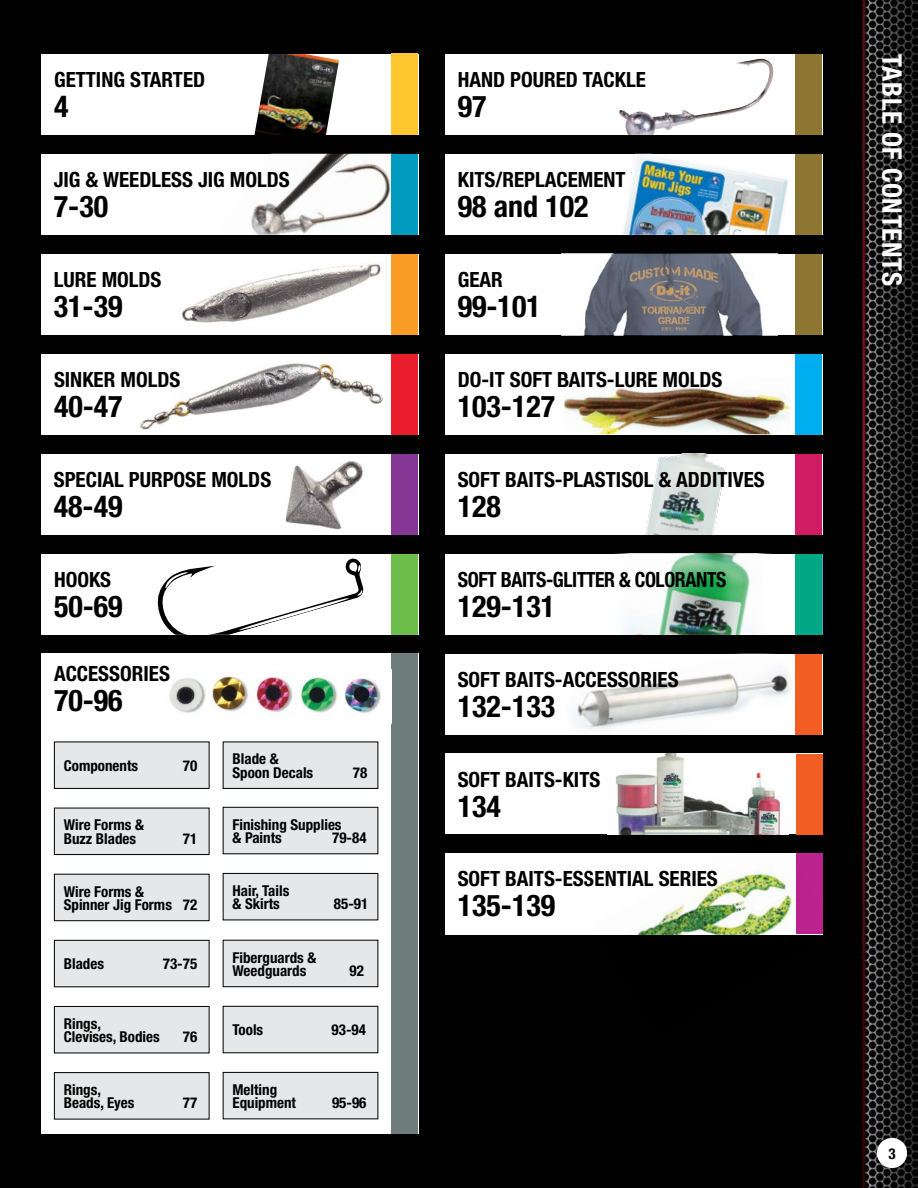
<style>
.page{position:relative;width:918px;height:1188px;background:#fff}
.page>*{position:absolute;margin:0;border:0;box-sizing:border-box;transform-origin:0 0}
.t1{font:700 condensed 30px "Helvetica Neue";color:#000}
.t2{font:700 condensed 27px "Helvetica Neue";letter-spacing:.025em;color:#fff}
.t3{font:700 condensed 21px "Helvetica Neue";color:#000}
.t4{font:700 condensed 21px "Helvetica Neue";letter-spacing:-.02em;color:#000;scale:.95 1}
.t5{font:700 condensed 15px/13.5px "Helvetica Neue";color:#000}
</style>
<div class="page">
<img style="left:0;top:0;width:918px;height:1188px">
<div style="left:445px;top:753px;width:377px;height:81px;background:#fff"></div>
<img style="left:615px;top:753px;width:166px;height:77px">
<div style="left:877px;top:1138px;width:30px;height:30px;background:#fff;border-radius:50%"></div>
<div style="left:41px;top:54px;width:377px;height:81px;background:#fff"></div>
<img style="left:254px;top:54px;width:85px;height:81px">
<div style="left:392px;top:54px;width:26px;height:81px;background:#ffc62f"></div>
<div style="left:445px;top:154px;width:377px;height:81px;background:#fff"></div>
<div style="left:795px;top:154px;width:27px;height:81px;background:#8d7631"></div>
<img style="left:623px;top:154px;width:165px;height:81px">
<div style="left:445px;top:254px;width:377px;height:81px;background:#fff"></div>
<div style="left:795px;top:254px;width:27px;height:81px;background:#8d7631"></div>
<img style="left:562px;top:253px;width:216px;height:82px">
<div style="left:445px;top:853px;width:377px;height:81px;background:#fff"></div>
<div style="left:445px;top:454px;width:377px;height:81px;background:#fff"></div>
<img style="left:645px;top:454px;width:80px;height:80px">
<div style="left:795px;top:454px;width:27px;height:81px;background:#cf1c62"></div>
<div style="left:445px;top:354px;width:377px;height:81px;background:#fff"></div>
<div style="left:795px;top:354px;width:27px;height:81px;background:#00aeef"></div>
<img style="left:564px;top:387px;width:227px;height:47px">
<div style="left:41px;top:454px;width:377px;height:81px;background:#fff"></div>
<div style="left:392px;top:454px;width:26px;height:81px;background:#853795"></div>
<img style="left:285px;top:460px;width:78px;height:70px">
<div style="left:41px;top:554px;width:377px;height:81px;background:#fff"></div>
<div style="left:392px;top:554px;width:26px;height:81px;background:#6ebe4b"></div>
<svg style="left:157px;top:558px;width:207px;height:77px"></svg>
<div style="left:41px;top:254px;width:377px;height:81px;background:#fff"></div>
<div style="left:392px;top:254px;width:26px;height:81px;background:#f99d25"></div>
<img style="left:182px;top:263px;width:199px;height:60px">
<div style="left:41px;top:354px;width:377px;height:81px;background:#fff"></div>
<div style="left:392px;top:354px;width:26px;height:81px;background:#ea1d2d"></div>
<img style="left:139px;top:362px;width:244px;height:68px">
<div style="left:445px;top:54px;width:377px;height:81px;background:#fff"></div>
<div style="left:795px;top:54px;width:27px;height:81px;background:#8d7631"></div>
<img style="left:619px;top:59px;width:155px;height:76px">
<div style="left:796px;top:754px;width:27px;height:81px;background:#f15d22"></div>
<div style="left:445px;top:654px;width:377px;height:81px;background:#fff"></div>
<div style="left:795px;top:654px;width:27px;height:81px;background:#f15d22"></div>
<img style="left:574px;top:671px;width:217px;height:59px">
<div style="left:41px;top:654px;width:377px;height:480px;background:#fff"></div>
<div style="left:392px;top:654px;width:26px;height:480px;background:#6f7c7c"></div>
<div style="left:54px;top:742px;width:155px;height:46px;background:#e6e7e8"></div>
<div style="left:54px;top:742px;width:156px;height:47px;border:1px solid #000"></div>
<div style="left:54px;top:808px;width:155px;height:47px;background:#e6e7e8"></div>
<div style="left:54px;top:808px;width:156px;height:47px;border:1px solid #000"></div>
<div style="left:223px;top:940px;width:155px;height:47px;background:#e6e7e8"></div>
<div style="left:223px;top:940px;width:155px;height:47px;border:1px solid #000"></div>
<div style="left:54px;top:940px;width:155px;height:47px;background:#e6e7e8"></div>
<div style="left:54px;top:940px;width:156px;height:47px;border:1px solid #000"></div>
<div style="left:54px;top:1006px;width:155px;height:47px;background:#e6e7e8"></div>
<div style="left:54px;top:1006px;width:156px;height:47px;border:1px solid #000"></div>
<div style="left:54px;top:1073px;width:155px;height:46px;background:#e6e7e8"></div>
<div style="left:54px;top:1072px;width:156px;height:47px;border:1px solid #000"></div>
<div style="left:223px;top:742px;width:155px;height:46px;background:#e6e7e8"></div>
<div style="left:223px;top:742px;width:155px;height:47px;border:1px solid #000"></div>
<div style="left:223px;top:807px;width:155px;height:47px;background:#e6e7e8"></div>
<div style="left:223px;top:807px;width:155px;height:47px;border:1px solid #000"></div>
<div style="left:223px;top:873px;width:155px;height:47px;background:#e6e7e8"></div>
<div style="left:223px;top:873px;width:155px;height:47px;border:1px solid #000"></div>
<div style="left:223px;top:1006px;width:155px;height:47px;background:#e6e7e8"></div>
<div style="left:223px;top:1006px;width:155px;height:47px;border:1px solid #000"></div>
<div style="left:223px;top:1072px;width:155px;height:47px;background:#e6e7e8"></div>
<div style="left:223px;top:1072px;width:155px;height:47px;border:1px solid #000"></div>
<img style="left:169px;top:676px;width:212px;height:38px">
<div style="left:54px;top:874px;width:155px;height:47px;background:#e6e7e8"></div>
<div style="left:54px;top:874px;width:156px;height:47px;border:1px solid #000"></div>
<div style="left:445px;top:554px;width:377px;height:81px;background:#fff"></div>
<div style="left:796px;top:554px;width:27px;height:81px;background:#649ec8"></div>
<img style="left:625px;top:554px;width:126px;height:81px">
<div style="left:795px;top:554px;width:27px;height:81px;background:#00a885"></div>
<div style="left:41px;top:154px;width:377px;height:81px;background:#fff"></div>
<img style="left:251px;top:154px;width:140px;height:81px">
<div style="left:391px;top:154px;width:27px;height:81px;background:#009bbf"></div>
<img style="left:592px;top:830px;width:242px;height:204px">
<p class="t3" style="left:54px;top:67px;width:153px">GETTING STARTED</p>
<p class="t1" style="left:54px;top:88px;width:16px">4</p>
<p class="t3" style="left:54px;top:167px;width:237px">JIG &amp; WEEDLESS JIG MOLDS</p>
<p class="t1" style="left:54px;top:188px;width:56px">7-30</p>
<p class="t3" style="left:54px;top:266px;width:109px">LURE MOLDS</p>
<p class="t1" style="left:54px;top:288px;width:70px">31-39</p>
<p class="t3" style="left:54px;top:367px;width:128px">SINKER MOLDS</p>
<p class="t1" style="left:54px;top:388px;width:70px">40-47</p>
<p class="t3" style="left:54px;top:467px;width:219px">SPECIAL PURPOSE MOLDS</p>
<p class="t1" style="left:54px;top:488px;width:70px">48-49</p>
<p class="t3" style="left:54px;top:566px;width:59px">HOOKS</p>
<p class="t1" style="left:54px;top:588px;width:70px">50-69</p>
<p class="t3" style="left:54px;top:661px;width:117px">ACCESSORIES</p>
<p class="t1" style="left:54px;top:682px;width:70px">70-96</p>
<p class="t5" style="left:64px;top:759px;width:76px">Components</p>
<p class="t5" style="left:183px;top:759px;width:16px">70</p>
<p class="t5" style="left:64px;top:818px;width:82px">Wire Forms &amp;<br>Buzz Blades</p>
<p class="t5" style="left:183px;top:832px;width:16px">71</p>
<p class="t5" style="left:64px;top:884px;width:135px">Wire Forms &amp;<br>Spinner Jig Forms 72</p>
<p class="t5" style="left:64px;top:957px;width:42px">Blades</p>
<p class="t5" style="left:163px;top:957px;width:36px">73-75</p>
<p class="t5" style="left:64px;top:1017px;width:98px">Rings,<br>Clevises, Bodies</p>
<p class="t5" style="left:64px;top:1083px;width:72px">Rings,<br>Beads, Eyes</p>
<p class="t5" style="left:183px;top:1030px;width:16px">76</p>
<p class="t5" style="left:183px;top:1096px;width:16px">77</p>
<p class="t5" style="left:233px;top:752px;width:82px">Blade &amp;<br>Spoon Decals</p>
<p class="t5" style="left:353px;top:765px;width:16px">78</p>
<p class="t5" style="left:233px;top:817px;width:111px">Finishing Supplies &amp; Paints</p>
<p class="t5" style="left:332px;top:831px;width:36px">79-84</p>
<p class="t5" style="left:233px;top:883px;width:58px">Hair, Tails &amp; Skirts</p>
<p class="t5" style="left:233px;top:950px;width:85px">Fiberguards &amp;<br>Weedguards</p>
<p class="t5" style="left:334px;top:897px;width:36px">85-91</p>
<p class="t5" style="left:350px;top:964px;width:16px">92</p>
<p class="t5" style="left:233px;top:1023px;width:32px">Tools</p>
<p class="t5" style="left:332px;top:1023px;width:36px">93-94</p>
<p class="t5" style="left:233px;top:1082px;width:65px">Melting<br>Equipment</p>
<p class="t5" style="left:332px;top:1096px;width:36px">95-96</p>
<p class="t3" style="left:458px;top:67px;width:190px">HAND POURED TACKLE</p>
<p class="t1" style="left:458px;top:88px;width:30px">97</p>
<p class="t3" style="left:458px;top:167px;width:228px">KITS/REPLACEMENT PARTS</p>
<p class="t1" style="left:458px;top:188px;width:132px">98 and 102</p>
<p class="t3" style="left:458px;top:266px;width:47px">GEAR</p>
<p class="t1" style="left:458px;top:288px;width:85px">99-101</p>
<p class="t3" style="left:458px;top:367px;width:266px">DO-IT SOFT BAITS-LURE MOLDS</p>
<p class="t1" style="left:458px;top:388px;width:99px">103-127</p>
<p class="t3" style="left:458px;top:467px;width:309px">SOFT BAITS-PLASTISOL &amp; ADDITIVES</p>
<p class="t1" style="left:458px;top:488px;width:45px">128</p>
<p class="t4" style="left:458px;top:567px;width:284px">SOFT BAITS-GLITTER &amp; COLORANTS</p>
<p class="t1" style="left:458px;top:588px;width:99px">129-131</p>
<p class="t3" style="left:458px;top:666px;width:222px">SOFT BAITS-ACCESSORIES</p>
<p class="t1" style="left:458px;top:688px;width:99px">132-133</p>
<p class="t3" style="left:458px;top:766px;width:144px">SOFT BAITS-KITS</p>
<p class="t1" style="left:458px;top:788px;width:45px">134</p>
<p class="t3" style="left:458px;top:866px;width:262px">SOFT BAITS-ESSENTIAL SERIES</p>
<p class="t1" style="left:458px;top:888px;width:99px">135-139</p>
<p class="t2" style="left:908px;top:54px;width:233px;rotate:90deg">TABLE OF CONTENTS</p>
<p class="t5" style="left:888px;top:1146px;width:9px">3</p>
</div>
